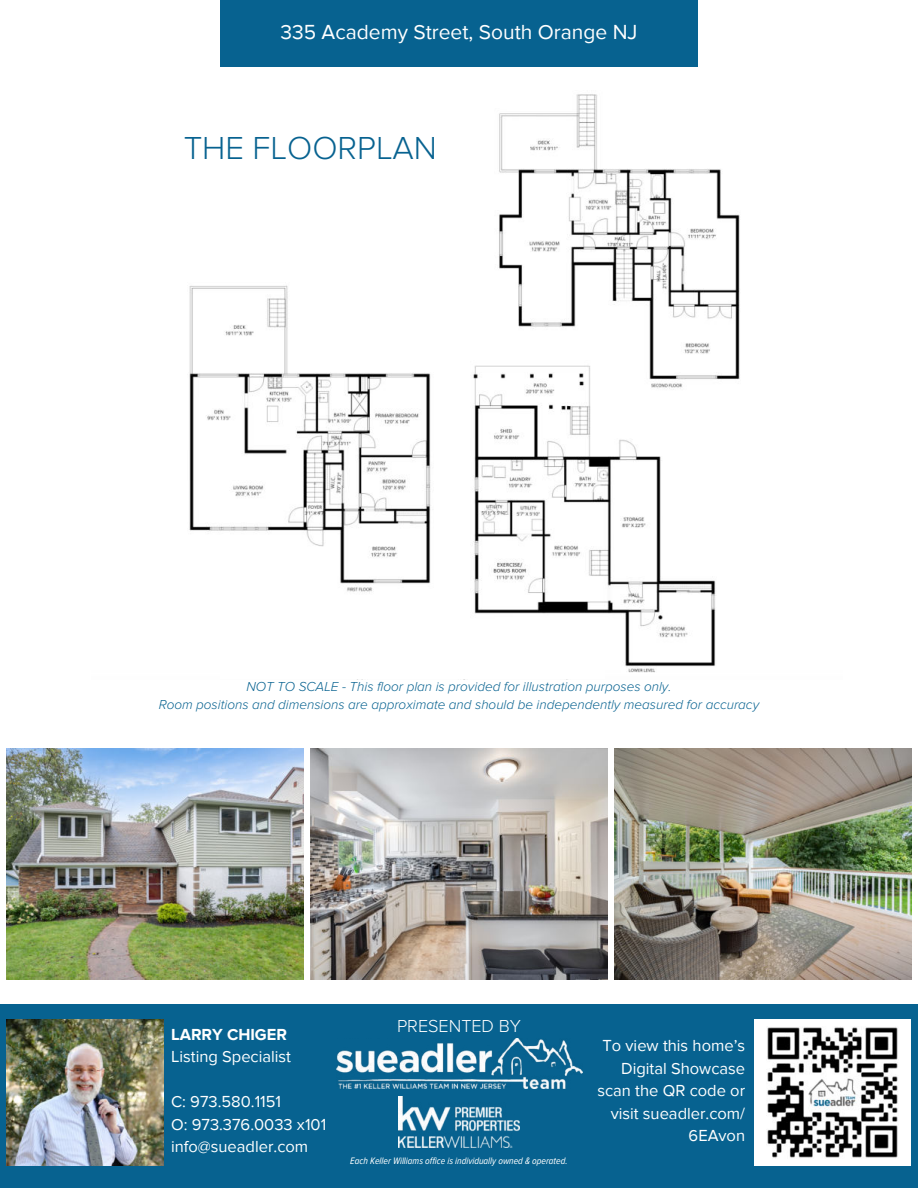
<style>
.page{position:relative;width:918px;height:1188px;background:#fff}
.page>*{position:absolute;margin:0;border:0;box-sizing:border-box;transform-origin:0 0}
.t1{font:300 33px "Proxima Nova";color:#076290}
.t2{font:21px "Proxima Nova";color:#fff}
.t3{font:300 18px "Proxima Nova";color:#fff}
.t4{font:16.5px/22.5px "Proxima Nova";color:#fff}
.t5{font:700 16.5px "Proxima Nova";color:#fff}
.t6{font:italic 300 13.5px/18px "Proxima Nova";color:#076290;text-align:center}
.t7{font:italic 9.75px "Proxima Nova Cond";color:#fff}
</style>
<div class="page">
<img style="left:7px;top:749px;width:297px;height:230px">
<div style="left:220px;top:0;width:478px;height:67px;background:#076290"></div>
<div style="left:0;top:1005px;width:918px;height:183px;background:#076290"></div>
<img style="left:7px;top:1020px;width:156px;height:146px">
<img style="left:310px;top:749px;width:297px;height:230px">
<img style="left:614px;top:749px;width:297px;height:230px">
<img style="left:755px;top:1020px;width:156px;height:146px">
<img style="left:336px;top:1038px;width:246px;height:51px">
<img style="left:398px;top:1096px;width:122px;height:52px">
<img style="left:189px;top:94px;width:551px;height:586px">
<div style="left:82px;top:79px;width:385px;height:141px;background:#fff"></div>
<div style="left:220px;top:649px;width:384px;height:29px;background:#fff"></div>
<h2 class="t2" style="left:280px;top:20px;width:359px">335 Academy Street, South Orange NJ</h2>
<h1 class="t1" style="left:184px;top:129px;width:255px">THE FLOORPLAN</h1>
<p class="t6" style="left:159px;top:677px;width:602px">NOT TO SCALE - This floor plan is provided for illustration purposes only.<br>Room positions and dimensions are approximate and should be independently measured for accuracy</p>
<p class="t5" style="left:171px;top:1025px;width:117px">LARRY CHIGER</p>
<p class="t4" style="left:171px;top:1046px;width:122px">Listing Specialist</p>
<p class="t4" style="left:171px;top:1091px;width:157px">C: 973.580.1151<br>O: 973.376.0033 x101 info@sueadler.com</p>
<h3 class="t3" style="left:397px;top:1016px;width:125px">PRESENTED BY</h3>
<p class="t7" style="left:350px;top:1155px;width:219px">Each Keller Williams office is individually owned &amp; operated.</p>
<p class="t4" style="left:597px;top:1035px;width:149px;text-align:right">To view this home’s<br>Digital Showcase scan the QR code or visit sueadler.com/<br>6EAvon</p>
</div>
